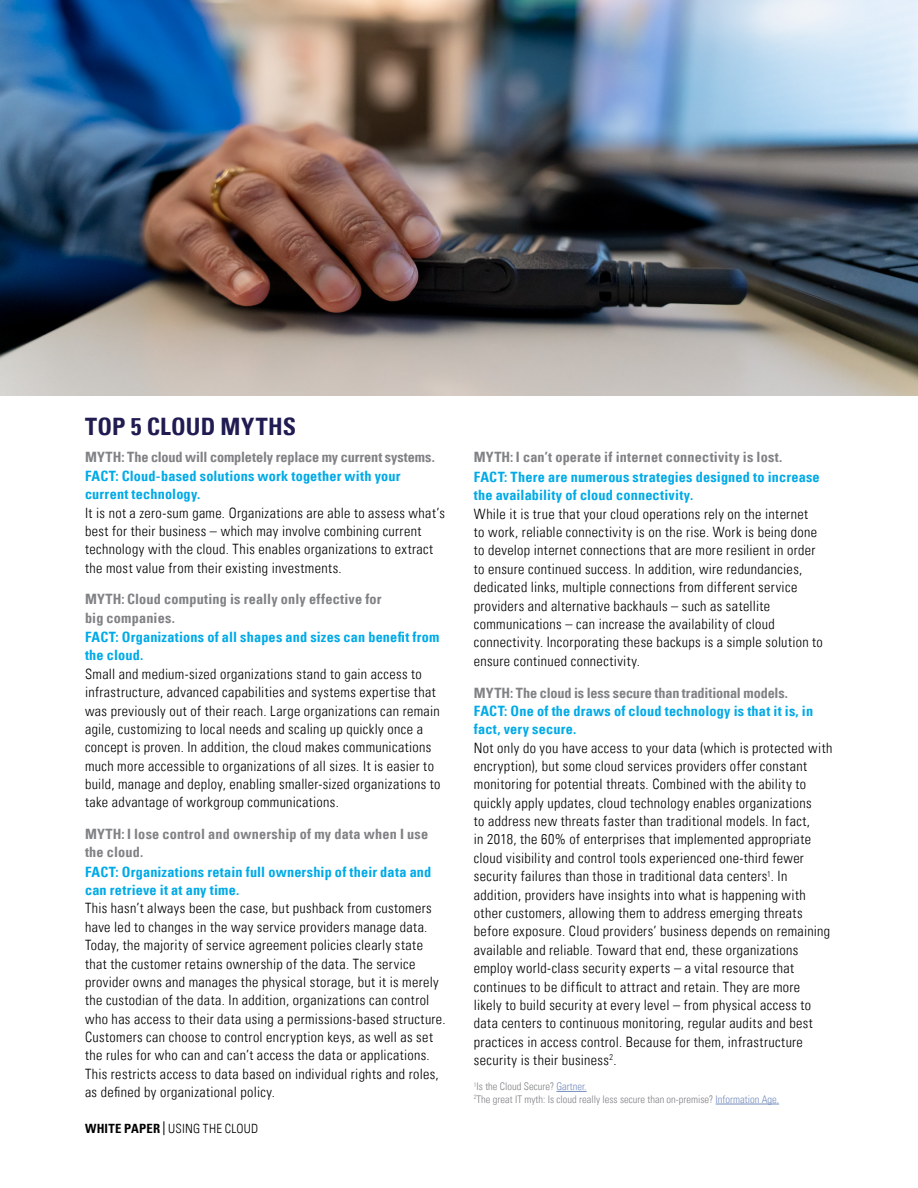
<style>
.page{position:relative;width:918px;height:1188px;background:#fff}
.page>*{position:absolute;margin:0;border:0;box-sizing:border-box;transform-origin:0 0}
.t1{font:700 condensed 24px "Univers LT";letter-spacing:.01em;color:#201b51}
.t2{font:300 condensed 14.25px/18.3px "Univers LT";letter-spacing:.025em;color:#000}
.t3{font:700 condensed 14.25px/18.3px "Univers LT";letter-spacing:.015em;color:#00aae7}
.t4{font:700 condensed 14.25px/18.3px "Univers LT";letter-spacing:.01em;color:#808285}
.t5{font:700 condensed 14.25px "Univers LT";letter-spacing:-.01em;color:#808285}
.t6{font:300 condensed 12.75px "Univers LT";letter-spacing:.015em;color:#000}
.t7{font:300 condensed 10.5px/12.6px "Univers LT";color:#808285}
.s1{font-weight:700}
.s2{color:#748cbd}
</style>
<div class="page">
<img style="left:0;top:0;width:918px;height:395px">
<svg style="left:164px;top:1121px;width:1px;height:14px"></svg>
<hr style="left:556px;top:1091px;width:31px;height:1px;background:#748cbd">
<hr style="left:716px;top:1104px;width:63px;height:1px;background:#748cbd">
<h1 class="t1" style="left:85px;top:412px;width:213px">TOP 5 CLOUD MYTHS</h1>
<p class="t4" style="left:85px;top:448px;width:351px">MYTH: The cloud will completely replace my current systems.</p>
<p class="t3" style="left:85px;top:467px;width:317px">FACT: Cloud-based solutions work together with your current technology.</p>
<p class="t2" style="left:85px;top:503px;width:361px">It is not a zero-sum game. Organizations are able to assess what’s best for their business – which may involve combining current technology with the cloud. This enables organizations to extract the most value from their existing investments.</p>
<p class="t4" style="left:85px;top:590px;width:298px">MYTH: Cloud computing is really only effective for big companies.</p>
<p class="t3" style="left:85px;top:628px;width:356px">FACT: Organizations of all shapes and sizes can benefit from the cloud.</p>
<p class="t2" style="left:85px;top:665px;width:357px">Small and medium-sized organizations stand to gain access to infrastructure, advanced capabilities and systems expertise that was previously out of their reach. Large organizations can remain agile, customizing to local needs and scaling up quickly once a concept is proven. In addition, the cloud makes communications much more accessible to organizations of all sizes. It is easier to build, manage and deploy, enabling smaller-sized organizations to take advantage of workgroup communications.</p>
<p class="t4" style="left:85px;top:825px;width:345px">MYTH: I lose control and ownership of my data when I use the cloud.</p>
<p class="t3" style="left:85px;top:862px;width:348px">FACT: Organizations retain full ownership of their data and can retrieve it at any time.</p>
<p class="t2" style="left:85px;top:899px;width:362px">This hasn’t always been the case, but pushback from customers have led to changes in the way service providers manage data.<br>Today, the majority of service agreement policies clearly state that the customer retains ownership of the data. The service provider owns and manages the physical storage, but it is merely the custodian of the data. In addition, organizations can control who has access to their data using a permissions-based structure.<br>Customers can choose to control encryption keys, as well as set the rules for who can and can’t access the data or applications.<br>This restricts access to data based on individual rights and roles, as defined by organizational policy.</p>
<p class="t6" style="left:85px;top:1121px;width:175px"><span class="s1">WHITE PAPER</span> USING THE CLOUD</p>
<p class="t4" style="left:474px;top:448px;width:310px">MYTH: I can’t operate if internet connectivity is lost.</p>
<p class="t3" style="left:474px;top:468px;width:347px">FACT: There are numerous strategies designed to increase the availability of cloud connectivity.</p>
<p class="t2" style="left:474px;top:505px;width:351px">While it is true that your cloud operations rely on the internet<br>to work, reliable connectivity is on the rise. Work is being done to develop internet connections that are more resilient in order to ensure continued success. In addition, wire redundancies, dedicated links, multiple connections from different service providers and alternative backhauls – such as satellite communications – can increase the availability of cloud connectivity. Incorporating these backups is a simple solution to ensure continued connectivity.</p>
<p class="t5" style="left:474px;top:684px;width:316px">MYTH: The cloud is less secure than traditional models.</p>
<p class="t3" style="left:474px;top:702px;width:341px">FACT: One of the draws of cloud technology is that it is, in fact, very secure.</p>
<p class="t2" style="left:474px;top:738px;width:360px">Not only do you have access to your data (which is protected with encryption), but some cloud services providers offer constant monitoring for potential threats. Combined with the ability to quickly apply updates, cloud technology enables organizations<br>to address new threats faster than traditional models. In fact,<br>in 2018, the 60% of enterprises that implemented appropriate cloud visibility and control tools experienced one-third fewer security failures than those in traditional data centers<sup>1</sup>. In addition, providers have insights into what is happening with other customers, allowing them to address emerging threats before exposure. Cloud providers’ business depends on remaining available and reliable. Toward that end, these organizations employ world-class security experts – a vital resource that continues to be difficult to attract and retain. They are more<br>likely to build security at every level – from physical access to data centers to continuous monitoring, regular audits and best practices in access control. Because for them, infrastructure security is their business<sup>2</sup>.</p>
<p class="t7" style="left:474px;top:1080px;width:307px"><sup>1</sup>Is the Cloud Secure? <span class="s2">Gartner.<br></span><sup>2</sup>The great IT myth: Is cloud really less secure than on-premise? <span class="s2">Information Age.</span></p>
</div>
